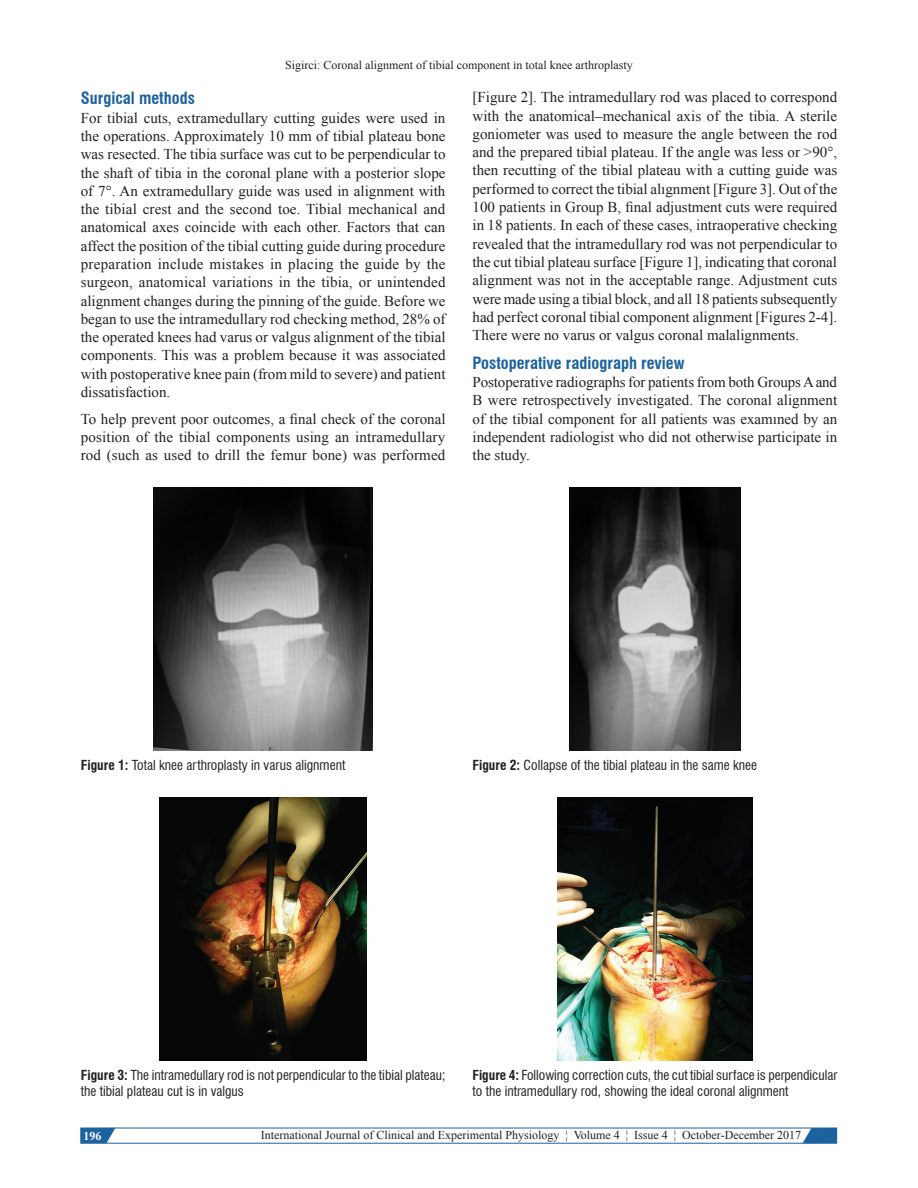
<style>
.page{position:relative;width:918px;height:1188px;background:#fff}
.page>*{position:absolute;margin:0;border:0;box-sizing:border-box;transform-origin:0 0}
.t1{font:700 condensed 16.5px "Swiss 721 BT";color:#1c629e}
.TX{font:15px/18.3px "Times New Roman";color:#231f20;text-align:justify}
.FGC{font:condensed 13.5px/16.2px "Swiss 721 BT";color:#231f20}
.t2{font:12px "Times New Roman";color:#231f20}
.t3{font:700 12px "Times New Roman";color:#fff}
.s1{font-weight:700}
</style>
<div class="page">
<svg style="left:80px;top:1128px;width:758px;height:16px"></svg>
<img style="left:570px;top:487px;width:170px;height:264px">
<img style="left:154px;top:487px;width:219px;height:264px">
<img style="left:558px;top:797px;width:194px;height:264px">
<img style="left:160px;top:797px;width:206px;height:264px">
<p class="t2" style="left:285px;top:56px;width:349px">Sigirci: Coronal alignment of tibial component i̇n total knee arthroplasty</p>
<h2 class="t1" style="left:81px;top:88px;width:116px">Surgical methods</h2>
<p class="TX" style="left:81px;top:108px;width:366px">For tibial cuts, extramedullary cutting guides were used in the operations. Approximately 10 mm of tibial plateau bone was resected. The tibia surface was cut to be perpendicular to the shaft of tibia in the coronal plane with a posterior slope of 7°. An extramedullary guide was used in alignment with the tibial crest and the second toe. Tibial mechanical and anatomical axes coincide with each other. Factors that can affect the position of the tibial cutting guide during procedure preparation include mistakes in placing the guide by the surgeon, anatomical variations in the tibia, or unintended alignment changes during the pinning of the guide. Before we began to use the intramedullary rod checking method, 28% of the operated knees had varus or valgus alignment of the tibial components. This was a problem because it was associated with postoperative knee pain (from mild to severe) and patient dissatisfaction.</p>
<p class="TX" style="left:81px;top:409px;width:366px">To help prevent poor outcomes, a final check of the coronal position of the tibial components using an intramedullary rod (such as used to drill the femur bone) was performed</p>
<p class="TX" style="left:472px;top:88px;width:366px">[Figure 2]. The intramedullary rod was placed to correspond with the anatomical–mechanical axis of the tibia. A sterile goniometer was used to measure the angle between the rod and the prepared tibial plateau. If the angle was less or &gt;90°, then recutting of the tibial plateau with a cutting guide was performed to correct the tibial alıgnment [Figure 3]. Out of the 100 patients in Group B, final adjustment cuts were required in 18 patients. In each of these cases, intraoperative checking revealed that the intramedullary rod was not perpendicular to the cut tibial plateau surface [Figure 1], indicating that coronal alignment was not in the acceptable range. Adjustment cuts were made using a tibial block, and all 18 patients subsequently had perfect coronal tibial component alignment [Figures 2-4].<br>There were no varus or valgus coronal malalignments.</p>
<h2 class="t1" style="left:472px;top:353px;width:214px">Postoperative radiograph review</h2>
<p class="TX" style="left:472px;top:373px;width:366px">Postoperative radiographs for patients from both GroupsA and B were retrospectively investigated. The coronal alignment of the tibial component for all patients was examıned by an independent radiologist who did not otherwise participate in the study.</p>
<p class="FGC" style="left:81px;top:757px;width:266px"><span class="s1">Figure 1:</span> Total knee arthroplasty in varus alignment</p>
<p class="FGC" style="left:472px;top:757px;width:286px"><span class="s1">Figure 2:</span> Collapse of the tibial plateau in the same knee</p>
<p class="FGC" style="left:81px;top:1067px;width:366px"><span class="s1">Figure 3:</span> The intramedullary rod is not perpendicular to the tibial plateau; the tibial plateau cut is in valgus</p>
<p class="FGC" style="left:472px;top:1067px;width:366px"><span class="s1">Figure 4:</span> Following correction cuts, the cut tibial surface is perpendicular to the intramedullary rod, showing the ideal coronal alignment</p>
<p class="t3" style="left:84px;top:1127px;width:19px">196</p>
<p class="t2" style="left:261px;top:1127px;width:542px">International Journal of Clinical and Experimental Physiology ¦ Volume 4 ¦ Issue 4 ¦ October-December 2017</p>
</div>
